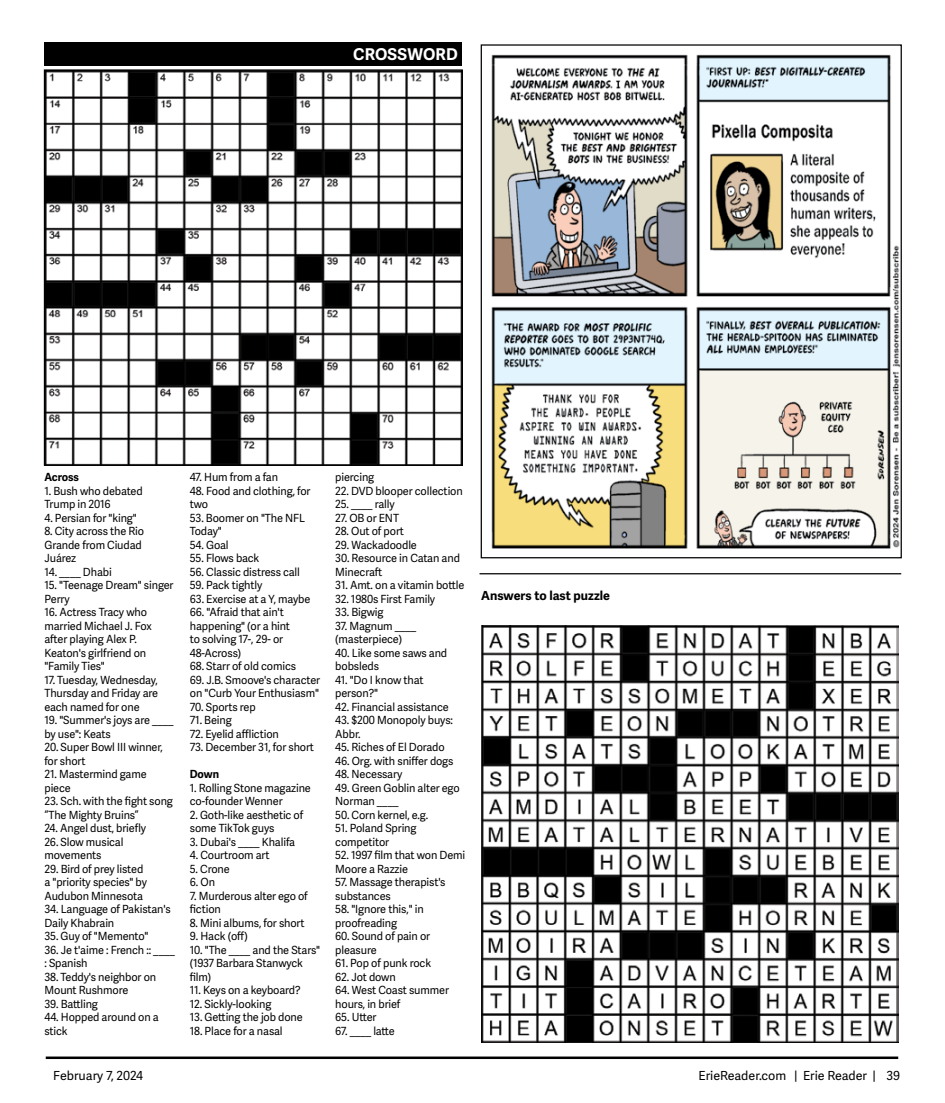
<style>
.page{position:relative;width:945px;height:1103px;background:#fff}
.page>*{position:absolute;margin:0;border:0;box-sizing:border-box;transform-origin:0 0}
.t1{font:700 16.25px "Adelle Sans";letter-spacing:.01em;color:#fff}
.t2{font:12.5px "Adelle Sans";color:#000}
.t3{font:700 12.5px "Adelle Sans";color:#000}
.t4{font:11.25px/13.5px "Adelle Sans";letter-spacing:-.01em;color:#000}
.t5{font:700 11.25px "Adelle Sans";letter-spacing:-.01em;color:#000}
</style>
<div class="page">
<hr style="left:46px;top:1056px;width:852px;height:3px;background:#000">
<hr style="left:480px;top:573px;width:421px;height:1px;background:#000">
<div style="left:44px;top:42px;width:418px;height:24px;background:#000"></div>
<img style="left:46px;top:71px;width:415px;height:393px">
<img style="left:481px;top:625px;width:417px;height:417px">
<img style="left:491px;top:54px;width:409px;height:495px">
<h1 class="t1" style="left:353px;top:45px;width:106px">CROSSWORD</h1>
<p class="t5" style="left:44px;top:470px;width:36px">Across</p>
<p class="t4" style="left:44px;top:483px;width:100px">1. Bush who debated<br>Trump in 2016</p>
<p class="t4" style="left:44px;top:510px;width:94px">4. Persian for "king"</p>
<p class="t4" style="left:44px;top:524px;width:101px">8. City across the Rio<br>Grande from Ciudad<br>Juárez</p>
<p class="t4" style="left:44px;top:564px;width:69px">14. ____ Dhabi</p>
<p class="t4" style="left:44px;top:578px;width:131px">15. "Teenage Dream" singer<br>Perry</p>
<p class="t4" style="left:44px;top:605px;width:109px">16. Actress Tracy who married Michael J. Fox after playing Alex P.<br>Keaton's girlfriend on "Family Ties"</p>
<p class="t4" style="left:44px;top:672px;width:115px;text-align:justify">17. Tuesday, Wednesday, Thursday and Friday are each named for one</p>
<p class="t4" style="left:44px;top:713px;width:131px">19. "Summer's joys are ____ by use": Keats</p>
<p class="t4" style="left:44px;top:740px;width:120px">20. Super Bowl III winner, for short</p>
<p class="t4" style="left:44px;top:767px;width:104px">21. Mastermind game piece</p>
<p class="t4" style="left:44px;top:794px;width:130px">23. Sch. with the fight song “The Mighty Bruins”</p>
<p class="t4" style="left:44px;top:821px;width:103px">24. Angel dust, briefly</p>
<p class="t4" style="left:44px;top:834px;width:81px">26. Slow musical movements</p>
<p class="t4" style="left:44px;top:861px;width:104px">29. Bird of prey listed a "priority species" by<br>Audubon Minnesota</p>
<p class="t4" style="left:44px;top:902px;width:128px">34. Language of Pakistan's<br>Daily Khabrain</p>
<p class="t4" style="left:44px;top:929px;width:106px">35. Guy of "Memento"</p>
<p class="t4" style="left:44px;top:942px;width:132px">36. Je t'aime : French :: ____ : Spanish</p>
<p class="t4" style="left:44px;top:969px;width:113px">38. Teddy's neighbor on<br>Mount Rushmore</p>
<p class="t4" style="left:44px;top:996px;width:55px">39. Battling</p>
<p class="t4" style="left:44px;top:1010px;width:116px">44. Hopped around on a stick</p>
<p class="t4" style="left:190px;top:470px;width:90px">47. Hum from a fan</p>
<p class="t4" style="left:190px;top:483px;width:122px">48. Food and clothing, for two</p>
<p class="t4" style="left:190px;top:510px;width:117px">53. Boomer on "The NFL<br>Today"</p>
<p class="t4" style="left:190px;top:537px;width:40px">54. Goal</p>
<p class="t4" style="left:190px;top:551px;width:71px">55. Flows back</p>
<p class="t4" style="left:190px;top:564px;width:112px">56. Classic distress call</p>
<p class="t4" style="left:190px;top:578px;width:74px">59. Pack tightly</p>
<p class="t4" style="left:190px;top:591px;width:122px">63. Exercise at a Y, maybe</p>
<p class="t4" style="left:190px;top:605px;width:102px">66. "Afraid that ain't happening" (or a hint to solving 17-, 29- or<br>48-Across)</p>
<p class="t4" style="left:190px;top:659px;width:108px">68. Starr of old comics</p>
<p class="t4" style="left:190px;top:672px;width:132px">69. J.B. Smoove's character on "Curb Your Enthusiasm"</p>
<p class="t4" style="left:190px;top:699px;width:67px">70. Sports rep</p>
<p class="t4" style="left:190px;top:713px;width:43px">71. Being</p>
<p class="t4" style="left:190px;top:726px;width:91px">72. Eyelid affliction</p>
<p class="t4" style="left:190px;top:740px;width:126px">73. December 31, for short</p>
<p class="t5" style="left:190px;top:767px;width:31px">Down</p>
<p class="t4" style="left:190px;top:780px;width:123px">1. Rolling Stone magazine co-founder Wenner</p>
<p class="t4" style="left:190px;top:807px;width:115px">2. Goth-like aesthetic of some TikTok guys</p>
<p class="t4" style="left:190px;top:834px;width:107px">3. Dubai's ____ Khalifa</p>
<p class="t4" style="left:190px;top:848px;width:81px">4. Courtroom art</p>
<p class="t4" style="left:190px;top:861px;width:41px">5. Crone</p>
<p class="t4" style="left:190px;top:875px;width:27px">6. On</p>
<p class="t4" style="left:190px;top:888px;width:119px">7. Murderous alter ego of fiction</p>
<p class="t4" style="left:190px;top:915px;width:116px">8. Mini albums, for short</p>
<p class="t4" style="left:190px;top:929px;width:59px">9. Hack (off)</p>
<p class="t4" style="left:190px;top:942px;width:132px">10. "The ____ and the Stars" (1937 Barbara Stanwyck film)</p>
<p class="t4" style="left:190px;top:983px;width:112px">11. Keys on a keyboard?</p>
<p class="t4" style="left:190px;top:996px;width:83px">12. Sickly-looking</p>
<p class="t4" style="left:190px;top:1010px;width:115px">13. Getting the job done</p>
<p class="t4" style="left:190px;top:1023px;width:94px">18. Place for a nasal</p>
<p class="t4" style="left:335px;top:470px;width:41px">piercing</p>
<p class="t4" style="left:335px;top:483px;width:129px">22. DVD blooper collection</p>
<p class="t4" style="left:335px;top:497px;width:61px">25. ____ rally</p>
<p class="t4" style="left:335px;top:510px;width:65px">27. OB or ENT</p>
<p class="t4" style="left:335px;top:524px;width:70px">28. Out of port</p>
<p class="t4" style="left:335px;top:537px;width:83px">29. Wackadoodle</p>
<p class="t4" style="left:335px;top:551px;width:126px">30. Resource in Catan and<br>Minecraft</p>
<p class="t4" style="left:335px;top:578px;width:131px">31. Amt. on a vitamin bottle</p>
<p class="t4" style="left:335px;top:591px;width:102px">32. 1980s First Family</p>
<p class="t4" style="left:335px;top:605px;width:50px">33. Bigwig</p>
<p class="t4" style="left:335px;top:618px;width:83px">37. Magnum ____ (masterpiece)</p>
<p class="t4" style="left:335px;top:645px;width:114px">40. Like some saws and bobsleds</p>
<p class="t4" style="left:335px;top:672px;width:90px">41. "Do I know that person?"</p>
<p class="t4" style="left:335px;top:699px;width:115px">42. Financial assistance</p>
<p class="t4" style="left:335px;top:713px;width:119px">43. $200 Monopoly buys:<br>Abbr.</p>
<p class="t4" style="left:335px;top:740px;width:111px">45. Riches of El Dorado</p>
<p class="t4" style="left:335px;top:753px;width:120px">46. Org. with sniffer dogs</p>
<p class="t4" style="left:335px;top:767px;width:69px">48. Necessary</p>
<p class="t4" style="left:335px;top:780px;width:126px">49. Green Goblin alter ego<br>Norman ____</p>
<p class="t4" style="left:335px;top:807px;width:94px">50. Corn kernel, e.g.</p>
<p class="t4" style="left:335px;top:821px;width:83px">51. Poland Spring competitor</p>
<p class="t4" style="left:335px;top:848px;width:132px">52. 1997 film that won Demi<br>Moore a Razzie</p>
<p class="t4" style="left:335px;top:875px;width:112px">57. Massage therapist's substances</p>
<p class="t4" style="left:335px;top:902px;width:90px">58. "Ignore this," in proofreading</p>
<p class="t4" style="left:335px;top:929px;width:96px">60. Sound of pain or pleasure</p>
<p class="t4" style="left:335px;top:956px;width:97px">61. Pop of punk rock</p>
<p class="t4" style="left:335px;top:969px;width:62px">62. Jot down</p>
<p class="t4" style="left:335px;top:983px;width:115px">64. West Coast summer hours, in brief</p>
<p class="t4" style="left:335px;top:1010px;width:43px">65. Utter</p>
<p class="t4" style="left:335px;top:1023px;width:61px">67. ____ latte</p>
<p class="t3" style="left:481px;top:588px;width:130px">Answers to last puzzle</p>
<p class="t2" style="left:53px;top:1067px;width:91px">February 7, 2024</p>
<p class="t2" style="left:699px;top:1067px;width:203px">ErieReader.com | Erie Reader | 39</p>
</div>
